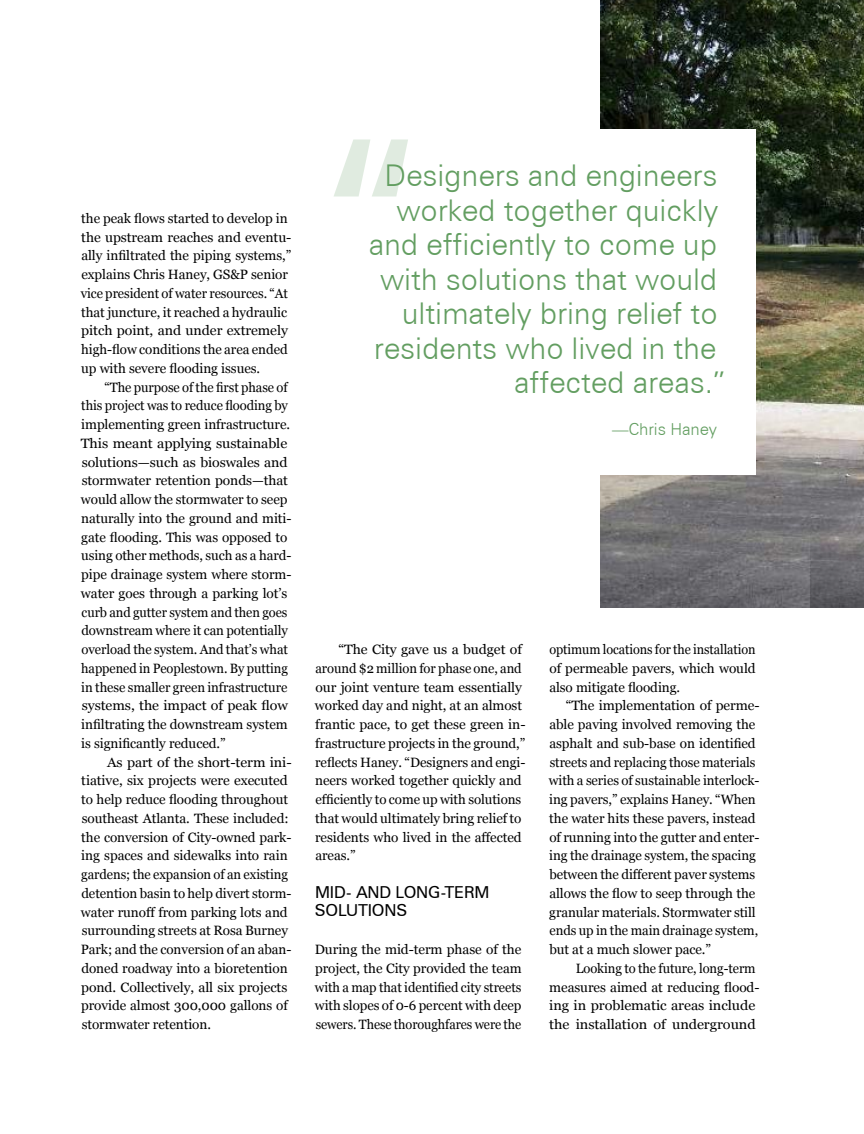
<style>
.page{position:relative;width:864px;height:1134px;background:#fff}
.page>*{position:absolute;margin:0;border:0;box-sizing:border-box;transform-origin:0 0}
.t1{font:300 30px "Zurich BT";letter-spacing:-.005em;color:#639e61}
.t2{font:16.5px/18.8px "Zurich BT";letter-spacing:-.01em;color:#000}
.t3{font:300 16.5px "Zurich BT";letter-spacing:-.005em;color:#639e61}
.t4{font:13.5px/18.8px "Georgia";letter-spacing:-.005em;color:#000}
.t5{font:13.5px/18.8px "Georgia";letter-spacing:-.005em;color:#000;scale:.96 1}
.t6{font:13.5px/18.8px "Georgia";letter-spacing:-.005em;color:#000;scale:1.05 1}
.t7{font:13.5px/18.8px "Georgia";letter-spacing:-.005em;color:#000;scale:1.04 1}
.t8{font:13.5px/18.8px "Georgia";letter-spacing:-.005em;color:#000;text-align:justify;scale:.94 1}
</style>
<div class="page">
<img style="left:600px;top:0;width:250px;height:608px">
<svg style="left:810px;top:508px;width:40px;height:100px;background:#6c6a6e"></svg>
<div style="left:310px;top:129px;width:446px;height:346px;background:#fff"></div>
<svg style="left:334px;top:140px;width:74px;height:56px"></svg>
<img style="left:850px;top:0;width:14px;height:508px">
<svg style="left:850px;top:508px;width:14px;height:100px"></svg>
<p class="t4" style="left:81px;top:209px;width:212px">the peak flows started to develop in the upstream reaches and eventu&shy;ally infiltrated the piping systems,” explains Chris Haney, GS&amp;P senior vice president of water resources. “At that juncture, it reached a hydraulic pitch point, and under extremely high-flow conditions the area ended up with severe flooding issues.</p>
<p class="t5" style="left:81px;top:377px;width:221px;text-indent:24px">“The purpose of the first phase of this project was to reduce flooding by implementing green infrastructure.<br>This meant applying sustainable solutions—such as bioswales and stormwater retention ponds—that would allow the stormwater to seep naturally into the ground and miti&shy;gate flooding. This was opposed to using other methods, such as a hard&shy;pipe drainage system where storm&shy;water goes through a parking lot’s curb and gutter system and then goes downstream where it can potentially overload the system. And that’s what happened in Peoplestown. By putting in these smaller green infrastructure systems, the impact of peak flow infiltrating the downstream system is significantly reduced.”</p>
<p class="t6" style="left:81px;top:752px;width:202px;text-indent:26px">As part of the short-term ini&shy;tiative, six projects were executed to help reduce flooding throughout southeast Atlanta. These included: the conversion of City-owned park&shy;ing spaces and sidewalks into rain gardens; the expansion of an existing detention basin to help divert storm&shy;water runoff from parking lots and surrounding streets at Rosa Burney Park; and the conversion of an aban&shy;doned roadway into a bioretention pond. Collectively, all six projects provide almost 300,000 gallons of stormwater retention.</p>
<h1 class="t1" style="left:385px;top:157px;width:334px">Designers and engineers</h1>
<h1 class="t1" style="left:396px;top:192px;width:323px">worked together quickly</h1>
<h1 class="t1" style="left:369px;top:226px;width:350px">and efficiently to come up</h1>
<h1 class="t1" style="left:380px;top:261px;width:339px">with solutions that would</h1>
<h1 class="t1" style="left:402px;top:295px;width:317px">ultimately bring relief to</h1>
<h1 class="t1" style="left:374px;top:330px;width:344px">residents who lived in the</h1>
<h1 class="t1" style="left:514px;top:364px;width:213px">affected areas.”</h1>
<p class="t3" style="left:612px;top:419px;width:106px">—Chris Haney</p>
<p class="t7" style="left:315px;top:640px;width:204px;text-indent:24px">“The City gave us a budget of around $2 million for phase one, and our joint venture team essentially worked day and night, at an almost frantic pace, to get these green in&shy;frastructure projects in the ground,” reflects Haney. “Designers and engi&shy;neers worked together quickly and efficiently to come up with solutions that would ultimately bring relief to residents who lived in the affected areas.”</p>
<p class="t2" style="left:315px;top:882px;width:176px">MID- AND LONG-TERM<br>SOLUTIONS</p>
<p class="t4" style="left:315px;top:940px;width:208px;text-align:justify">During the mid-term phase of the project, the City provided the team with a map that identified city streets with slopes of 0-6 percent with deep sewers. These thoroughfares were the</p>
<p class="t8" style="left:549px;top:640px;width:221px">optimum locations for the installation of permeable pavers, which would also mitigate flooding.</p>
<p class="t4" style="left:549px;top:696px;width:212px;text-indent:17px">“The implementation of perme&shy;able paving involved removing the asphalt and sub-base on identified streets and replacing those materials with a series of sustainable interlock&shy;ing pavers,” explains Haney. “When the water hits these pavers, instead of running into the gutter and enter&shy;ing the drainage system, the spacing between the different paver systems allows the flow to seep through the granular materials. Stormwater still ends up in the main drainage system, but at a much slower pace.”</p>
<p class="t5" style="left:549px;top:959px;width:221px;text-indent:27px">Looking to the future, long-term measures aimed at reducing flood&shy;ing in problematic areas include the installation of underground</p>
</div>
